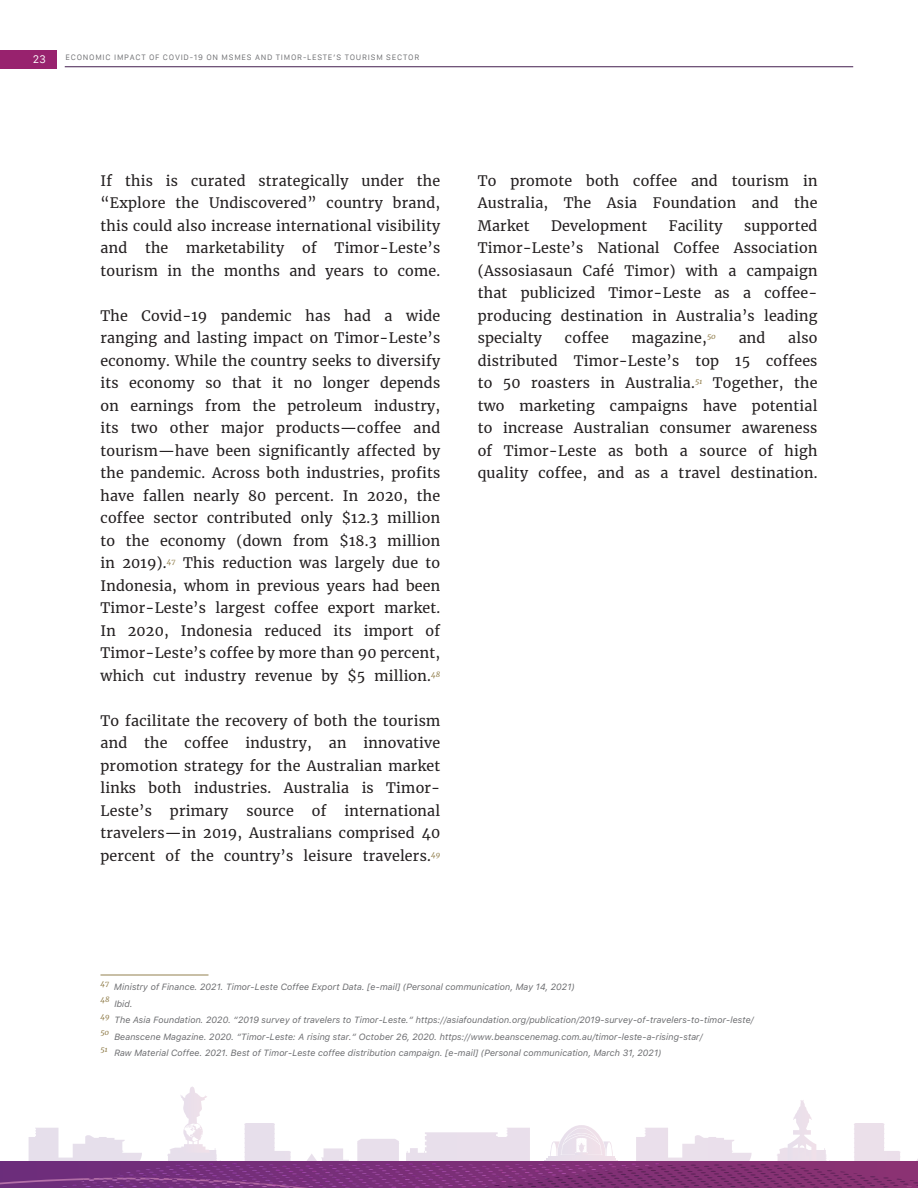
<style>
.page{position:relative;width:918px;height:1188px;background:#fff}
.page>*{position:absolute;margin:0;border:0;box-sizing:border-box;transform-origin:0 0}
.t1{font:14.25px/22.5px "Merriweather";letter-spacing:.015em;color:#231f20;text-align:justify}
.t2{font:10.5px "Galvji";color:#fff}
.t3{font:italic 9px "Galvji";color:#6c6d70}
.t4{font:7.5px "Galvji";letter-spacing:.1em;color:#6c6d70}
.t5{font:italic 7.5px "Merriweather";color:#93804f}
</style>
<div class="page">
<hr style="left:65px;top:66px;width:788px;height:1px;background:#431e4f">
<svg style="left:0;top:1087px;width:918px;height:91px"></svg>
<img style="left:0;top:1178px;width:918px;height:10px">
<img style="left:175px;top:1163px;width:591px;height:2px">
<img style="left:119px;top:1175px;width:720px;height:2px">
<img style="left:72px;top:1185px;width:827px;height:2px">
<div style="left:0;top:50px;width:56px;height:18px;background:#98226e"></div>
<hr style="left:100px;top:975px;width:108px;height:1px;background:#93804f">
<p class="t2" style="left:33px;top:53px;width:15px">23</p>
<p class="t4" style="left:65px;top:53px;width:355px">ECONOMIC IMPACT OF COVID-19 ON MSMES AND TIMOR-LESTE’S TOURISM SECTOR</p>
<p class="t1" style="left:100px;top:169px;width:341px">If this is curated strategically under the “Explore the Undiscovered” country brand, this could also increase international visibility and</p>
<p class="t1" style="left:100px;top:236px;width:341px;text-align:right">of Timor-Leste’s<br>tourism in the months and years to come.</p>
<p class="t1" style="left:100px;top:304px;width:341px">The Covid-19 pandemic has had a wide ranging and lasting impact on Timor-Leste’s economy. While the country seeks to diversify its economy so that it no longer depends on earnings from the petroleum industry, its two other major products—coffee and tourism—have been significantly affected by the pandemic. Across both industries, profits have fallen nearly 80 percent. In 2020, the coffee sector contributed only $12.3 million to the economy (down from $18.3 million in 2019).<sup>47</sup> This reduction was largely due to Indonesia, whom in previous years had been Timor-Leste’s largest coffee export market.<br>In 2020, Indonesia reduced its import of Timor-Leste’s coffee by more than 90 percent, which cut industry revenue by $5 million.<sup>48</sup></p>
<p class="t1" style="left:100px;top:709px;width:341px">To facilitate the recovery of both the tourism and the coffee industry, an innovative promotion strategy for the Australian market links both industries. Australia is Timor-Leste’s</p>
<p class="t1" style="left:145px;top:236px;width:141px">the marketability</p>
<p class="t1" style="left:170px;top:799px;width:60px">primary</p>
<p class="t1" style="left:246px;top:799px;width:49px">source</p>
<p class="t1" style="left:312px;top:799px;width:16px">of</p>
<p class="t1" style="left:100px;top:799px;width:341px;text-indent:244px">international travelers—in 2019, Australians comprised 40 percent of the country’s leisure travelers.<sup>49</sup></p>
<p class="t1" style="left:478px;top:169px;width:341px">To promote both coffee and tourism in Australia, The Asia Foundation and the Market</p>
<p class="t1" style="left:478px;top:214px;width:341px;text-indent:266px">supported Timor-Leste’s National Coffee Association (Assosiasaun Café Timor) with a campaign that publicized Timor-Leste as a coffee&shy;producing destination in Australia’s leading specialty</p>
<p class="t1" style="left:551px;top:214px;width:98px">Development</p>
<p class="t1" style="left:669px;top:214px;width:55px">Facility</p>
<p class="t1" style="left:565px;top:326px;width:45px">coffee</p>
<p class="t1" style="left:632px;top:326px;width:86px">magazine,<sup>50</sup></p>
<p class="t1" style="left:739px;top:326px;width:28px">and</p>
<p class="t1" style="left:478px;top:326px;width:341px;text-indent:311px">also distributed Timor-Leste’s top 15 coffees to 50 roasters in Australia.<sup>51</sup> Together, the two marketing campaigns have potential to increase Australian consumer awareness of Timor-Leste as both a source of high quality coffee, and as a travel destination.</p>
<p class="t5" style="left:100px;top:978px;width:10px">47</p>
<p class="t3" style="left:114px;top:981px;width:462px">Ministry of Finance. 2021. Timor-Leste Coffee Export Data. [e-mail] (Personal communication, May 14, 2021)</p>
<p class="t5" style="left:100px;top:994px;width:10px">48</p>
<p class="t3" style="left:114px;top:998px;width:20px">Ibid.</p>
<p class="t5" style="left:100px;top:1011px;width:11px">49</p>
<p class="t3" style="left:114px;top:1014px;width:641px">The Asia Foundation. 2020. “2019 survey of travelers to Timor-Leste.” https://asiafoundation.org/publication/2019-survey-of-travelers-to-timor-leste/</p>
<p class="t5" style="left:100px;top:1027px;width:10px">50</p>
<p class="t3" style="left:114px;top:1031px;width:590px">Beanscene Magazine. 2020. “Timor-Leste: A rising star.” October 26, 2020. https://www.beanscenemag.com.au/timor-leste-a-rising-star/</p>
<p class="t5" style="left:100px;top:1044px;width:9px">51</p>
<p class="t3" style="left:114px;top:1047px;width:549px">Raw Material Coffee. 2021. Best of Timor-Leste coffee distribution campaign. [e-mail] (Personal communication, March 31, 2021)</p>
</div>
